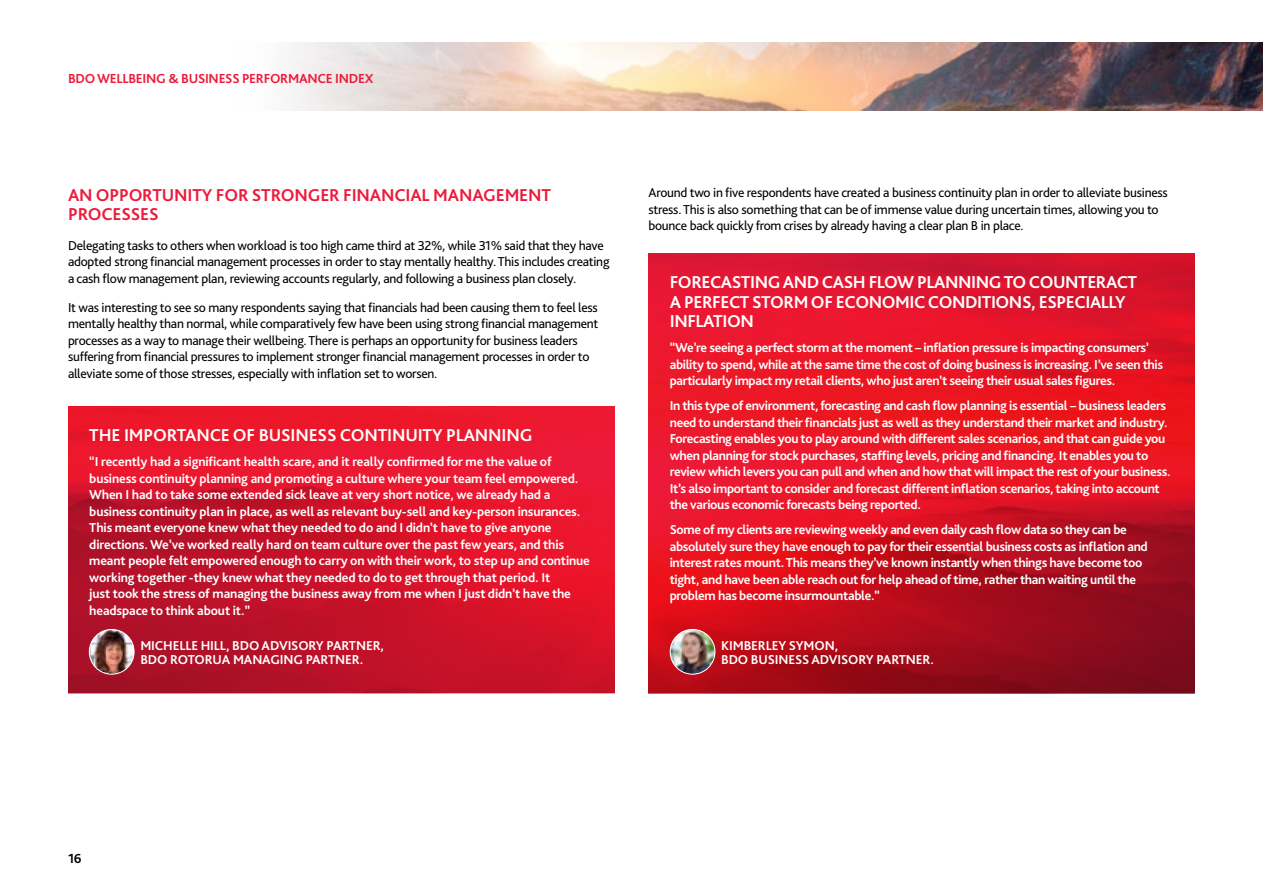
<style>
.page{position:relative;width:1263px;height:893px;background:#fff}
.page>*{position:absolute;margin:0;border:0;box-sizing:border-box;transform-origin:0 0}
.t1{font:700 18px/19.5px "Bliss Pro";letter-spacing:-.025em;color:#fff}
.t2{font:700 18px/19.5px "Bliss Pro";letter-spacing:-.01em;color:#ed1a3b}
.t3{font:700 13.8px "Bliss Pro";letter-spacing:-.02em;color:#ed1a3b}
.t4{font:700 13.8px "Bliss Pro";color:#000}
.t5{font:700 13.5px/16.5px "Bliss Pro";letter-spacing:-.025em;color:#fff}
.t6{font:13.5px/16.5px "Bliss Pro";letter-spacing:-.02em;color:#000}
</style>
<div class="page">
<img style="left:648px;top:253px;width:547px;height:440px">
<img style="left:670px;top:629px;width:45px;height:45px;border-radius:22px">
<div style="left:670px;top:629px;width:45px;height:46px;border:1px solid #fff;border-radius:50%"></div>
<img style="left:289px;top:43px;width:974px;height:68px">
<img style="left:68px;top:406px;width:546px;height:287px">
<img style="left:89px;top:629px;width:45px;height:45px;border-radius:22px">
<div style="left:89px;top:629px;width:45px;height:46px;border:1px solid #fff;border-radius:50%"></div>
<p class="t3" style="left:68px;top:70px;width:307px">BDO WELLBEING &amp; BUSINESS PERFORMANCE INDEX</p>
<h1 class="t2" style="left:68px;top:185px;width:484px">AN OPPORTUNITY FOR STRONGER FINANCIAL MANAGEMENT<br>PROCESSES</h1>
<p class="t6" style="left:68px;top:236px;width:543px">Delegating tasks to others when workload is too high came third at 32%, while 31% said that they have adopted strong financial management processes in order to stay mentally healthy. This includes creating a cash flow management plan, reviewing accounts regularly, and following a business plan closely.</p>
<p class="t6" style="left:68px;top:299px;width:532px">It was interesting to see so many respondents saying that financials had been causing them to feel less mentally healthy than normal, while comparatively few have been using strong financial management processes as a way to manage their wellbeing. There is perhaps an opportunity for business leaders suffering from financial pressures to implement stronger financial management processes in order to alleviate some of those stresses, especially with inflation set to worsen.</p>
<h1 class="t1" style="left:89px;top:425px;width:445px">THE IMPORTANCE OF BUSINESS CONTINUITY PLANNING</h1>
<p class="t5" style="left:89px;top:453px;width:502px">“I recently had a significant health scare, and it really confirmed for me the value of business continuity planning and promoting a culture where your team feel empowered.<br>When I had to take some extended sick leave at very short notice, we already had a business continuity plan in place, as well as relevant buy-sell and key-person insurances.<br>This meant everyone knew what they needed to do and I didn’t have to give anyone directions. We’ve worked really hard on team culture over the past few years, and this meant people felt empowered enough to carry on with their work, to step up and continue working together -they knew what they needed to do to get through that period. It<br>just took the stress of managing the business away from me when I just didn’t have the headspace to think about it.”</p>
<p class="t5" style="left:140px;top:639px;width:245px;line-height:13.5px">MICHELLE HILL, BDO ADVISORY PARTNER,<br>BDO ROTORUA MANAGING PARTNER.</p>
<p class="t6" style="left:648px;top:184px;width:521px">Around two in five respondents have created a business continuity plan in order to alleviate business stress. This is also something that can be of immense value during uncertain times, allowing you to bounce back quickly from crises by already having a clear plan B in place.</p>
<h1 class="t1" style="left:670px;top:272px;width:469px">FORECASTING AND CASH FLOW PLANNING TO COUNTERACT<br>A PERFECT STORM OF ECONOMIC CONDITIONS, ESPECIALLY<br>INFLATION</h1>
<p class="t5" style="left:670px;top:339px;width:495px">“We’re seeing a perfect storm at the moment – inflation pressure is impacting consumers’ ability to spend, while at the same time the cost of doing business is increasing. I’ve seen this particularly impact my retail clients, who just aren’t seeing their usual sales figures.</p>
<p class="t5" style="left:670px;top:397px;width:502px">In this type of environment, forecasting and cash flow planning is essential – business leaders need to understand their financials just as well as they understand their market and industry.<br>Forecasting enables you to play around with different sales scenarios, and that can guide you when planning for stock purchases, staffing levels, pricing and financing. It enables you to review which levers you can pull and when and how that will impact the rest of your business.<br>It’s also important to consider and forecast different inflation scenarios, taking into account the various economic forecasts being reported.</p>
<p class="t5" style="left:670px;top:521px;width:480px">Some of my clients are reviewing weekly and even daily cash flow data so they can be absolutely sure they have enough to pay for their essential business costs as inflation and interest rates mount. This means they’ve known instantly when things have become too tight, and have been able reach out for help ahead of time, rather than waiting until the problem has become insurmountable.”</p>
<p class="t5" style="left:721px;top:639px;width:214px;line-height:13.5px">KIMBERLEY SYMON,<br>BDO BUSINESS ADVISORY PARTNER.</p>
<p class="t4" style="left:68px;top:850px;width:15px">16</p>
</div>
